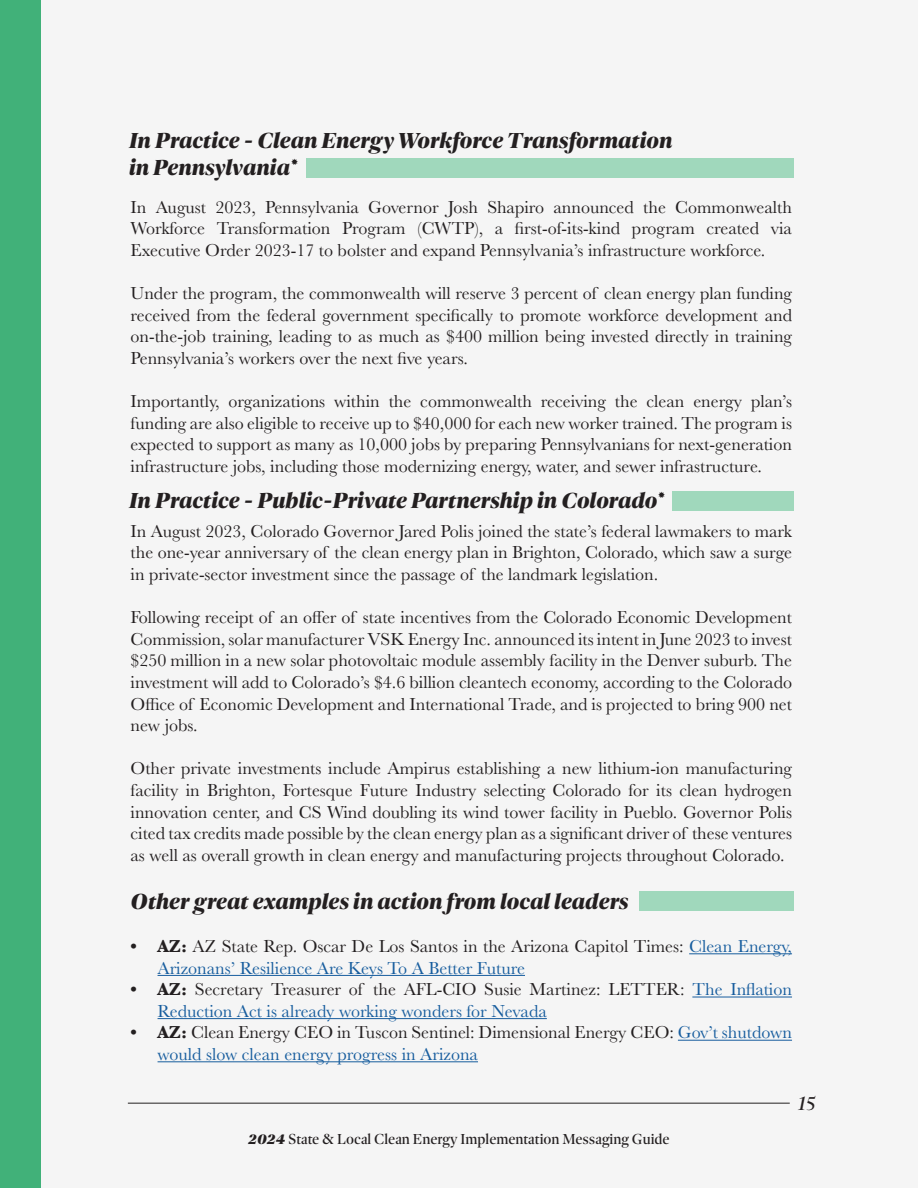
<style>
.page{position:relative;width:918px;height:1188px;background:#fff}
.page>*{position:absolute;margin:0;border:0;box-sizing:border-box;transform-origin:0 0}
.t1{font:italic 900 22.5px/27px "Dejanire Headline";color:#231f20}
.t2{font:italic 21px "Dejanire Headline";color:#231f20}
.t3{font:18px/21.6px "Baskerville";color:#231f20;text-align:justify}
.t4{font:18px/21.6px "Baskerville";color:#175d9e}
.t5{font:15px "Dejanire Headline";color:#231f20}
.s1{font-weight:700;color:#231f20}
.s2{color:#231f20}
.s3{font-weight:700}
.s4{color:#175d9e}
.s5{font-weight:900;font-style:italic}
</style>
<div class="page">
<hr style="left:128px;top:1103px;width:662px;height:1px;background:#231f20">
<hr style="left:689px;top:953px;width:103px;height:1px;background:#175d9e">
<hr style="left:158px;top:975px;width:367px;height:1px;background:#175d9e">
<hr style="left:692px;top:997px;width:100px;height:1px;background:#175d9e">
<hr style="left:158px;top:1018px;width:389px;height:1px;background:#175d9e">
<hr style="left:678px;top:1040px;width:114px;height:1px;background:#175d9e">
<hr style="left:158px;top:1061px;width:320px;height:1px;background:#175d9e">
<div style="left:0;top:0;width:40px;height:1188px;background:#41b179"></div>
<div style="left:672px;top:491px;width:122px;height:20px;background:#a0d8bc"></div>
<div style="left:639px;top:891px;width:155px;height:20px;background:#a0d8bc"></div>
<div style="left:306px;top:158px;width:488px;height:20px;background:#a0d8bc"></div>
<p class="t1" style="left:129px;top:127px;width:545px">In Practice - Clean Energy Workforce Transformation in Pennsylvania*</p>
<p class="t3" style="left:131px;top:196px;width:663px">In August 2023, Pennsylvania Governor Josh Shapiro announced the Commonwealth Workforce Transformation Program (CWTP), a first-of-its-kind program created via Executive Order 2023-17 to bolster and expand Pennsylvania’s infrastructure workforce.</p>
<p class="t3" style="left:131px;top:283px;width:663px">Under the program, the commonwealth will reserve 3 percent of clean energy plan funding received from the federal government specifically to promote workforce development and on-the-job training, leading to as much as $400 million being invested directly in training Pennsylvania’s workers over the next five years.</p>
<p class="t3" style="left:131px;top:391px;width:663px">Importantly, organizations within the commonwealth receiving the clean energy plan’s funding are also eligible to receive up to $40,000 for each new worker trained. The program is expected to support as many as 10,000 jobs by preparing Pennsylvanians for next-generation infrastructure jobs, including those modernizing energy, water, and sewer infrastructure.</p>
<p class="t1" style="left:129px;top:487px;width:537px">In Practice - Public-Private Partnership in Colorado*</p>
<p class="t3" style="left:131px;top:520px;width:663px">In August 2023, Colorado Governor Jared Polis joined the state’s federal lawmakers to mark the one-year anniversary of the clean energy plan in Brighton, Colorado, which saw a surge in private-sector investment since the passage of the landmark legislation.</p>
<p class="t3" style="left:131px;top:607px;width:663px">Following receipt of an offer of state incentives from the Colorado Economic Development Commission, solar manufacturer VSK Energy Inc. announced its intent in June 2023 to invest $250 million in a new solar photovoltaic module assembly facility in the Denver suburb. The investment will add to Colorado’s $4.6 billion cleantech economy, according to the Colorado Office of Economic Development and International Trade, and is projected to bring 900 net new jobs.</p>
<p class="t3" style="left:131px;top:758px;width:663px">Other private investments include Ampirus establishing a new lithium-ion manufacturing facility in Brighton, Fortesque Future Industry selecting Colorado for its clean hydrogen innovation center, and CS Wind doubling its wind tower facility in Pueblo. Governor Polis cited tax credits made possible by the clean energy plan as a significant driver of these ventures as well as overall growth in clean energy and manufacturing projects throughout Colorado.</p>
<p class="t1" style="left:131px;top:887px;width:500px">Other great examples in action from local leaders</p>
<p class="t4" style="left:158px;top:936px;width:636px;text-indent:-27px"><span class="s1">• AZ:</span> <span class="s2">AZ State Rep. Oscar De Los Santos in the Arizona Capitol Times:</span> Clean Energy,<br>Arizonans’ Resilience Are Keys To A Better Future</p>
<p class="t4" style="left:158px;top:979px;width:636px;text-indent:-27px"><span class="s1">• AZ:</span> <span class="s2">Secretary Treasurer of the AFL-CIO Susie Martinez: LETTER:</span> The Inflation<br>Reduction Act is already working wonders for Nevada</p>
<p class="t3" style="left:158px;top:1022px;width:636px;text-indent:-27px"><span class="s3">• AZ:</span> Clean Energy CEO in Tuscon Sentinel: Dimensional Energy CEO: <span class="s4">Gov’t shutdown would slow clean energy progress in Arizona</span></p>
<p class="t5" style="left:248px;top:1130px;width:423px"><span class="s5">2024</span> State &amp; Local Clean Energy Implementation Messaging Guide</p>
<p class="t2" style="left:798px;top:1091px;width:18px">15</p>
</div>
